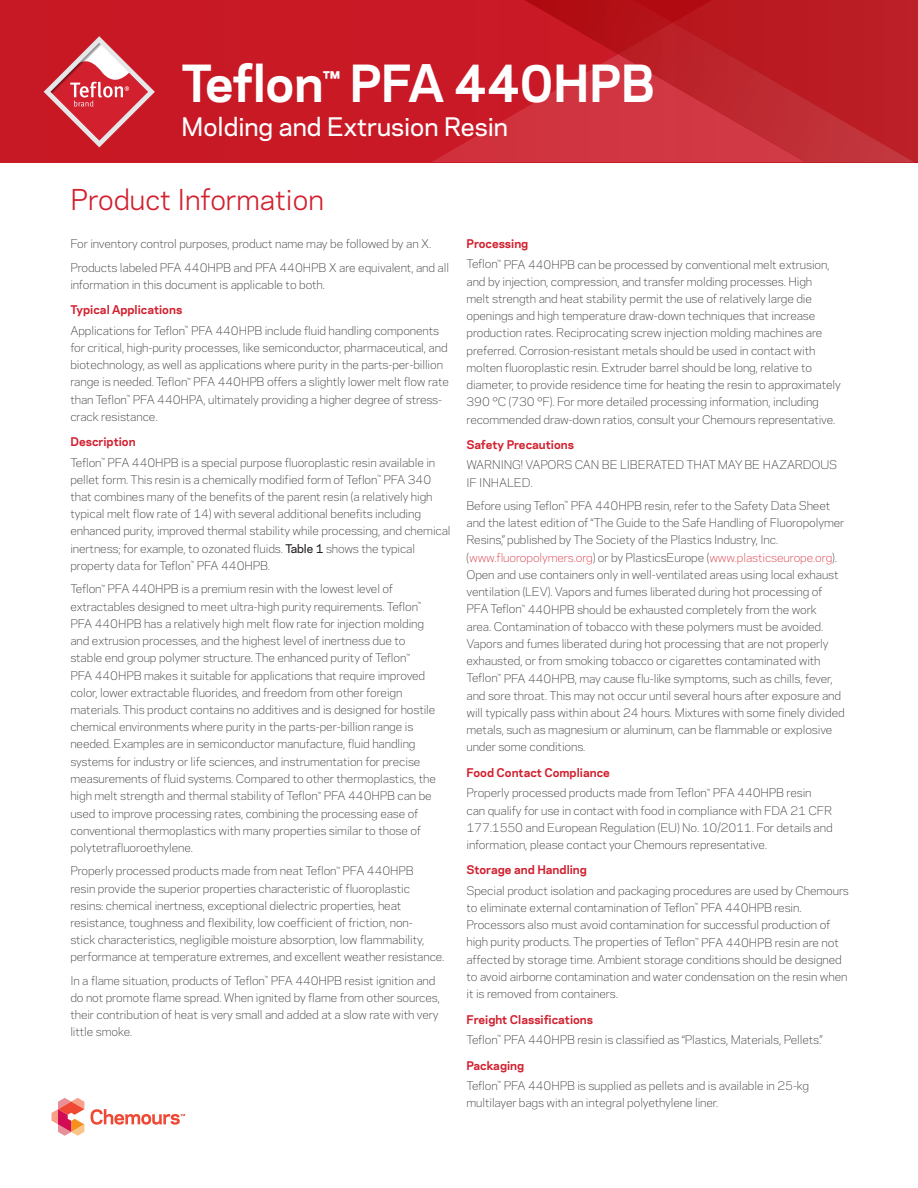
<style>
.page{position:relative;width:918px;height:1188px;background:#fff}
.page>*{position:absolute;margin:0;border:0;box-sizing:border-box;transform-origin:0 0}
.t1{font:700 48px "Chemours Sans";letter-spacing:-.01em;color:#fff}
.t2{font:27px "Chemours Sans";color:#d2202f}
.t3{font:500 24px "Chemours Sans";color:#fff}
.t4{font:300 11.25px/17.2px "Chemours Sans";letter-spacing:-.01em;color:#231f20}
.t5{font:700 11.25px "Chemours Sans";color:#d2202f}
.s1{font-weight:700;color:#d2202f}
.s2{font-weight:500}
.s3{color:#d2202f}
</style>
<div class="page">
<div style="left:0;top:0;width:918px;height:163px;background:#c81925"></div>
<svg style="left:432px;top:122px;width:69px;height:40px"></svg>
<svg style="left:502px;top:0;width:413px;height:163px"></svg>
<svg style="left:52px;top:1098px;width:32px;height:38px"></svg>
<svg style="left:91px;top:1109px;width:94px;height:16px"></svg>
<svg style="left:44px;top:36px;width:111px;height:111px"></svg>
<h1 class="t1" style="left:182px;top:47px;width:475px">Teflon<sup>™</sup> PFA 440HPB</h1>
<h3 class="t3" style="left:182px;top:109px;width:328px">Molding and Extrusion Resin</h3>
<h2 class="t2" style="left:70px;top:180px;width:255px">Product Information</h2>
<p class="t4" style="left:70px;top:232px;width:380px;line-height:23.2px">For inventory control purposes, product name may be followed by an X.<br>Products labeled PFA 440HPB and PFA 440HPB X are equivalent, and all</p>
<p class="t4" style="left:70px;top:275px;width:256px">information in this document is applicable to both.</p>
<p class="t4" style="left:70px;top:299px;width:370px;line-height:20.2px"><span class="s1">Typical Applications<br></span>Applications for Teflon<sup>™</sup> PFA 440HPB include fluid handling components</p>
<p class="t4" style="left:70px;top:338px;width:380px">for critical, high-purity processes, like semiconductor, pharmaceutical, and biotechnology, as well as applications where purity in the parts-per-billion range is needed. Teflon<sup>™</sup> PFA 440HPB offers a slightly lower melt flow rate than Teflon<sup>™</sup> PFA 440HPA, ultimately providing a higher degree of stress&shy;crack resistance.</p>
<p class="t4" style="left:70px;top:431px;width:366px;line-height:20.2px"><span class="s1">Description<br></span>Teflon<sup>™</sup> PFA 440HPB is a special purpose fluoroplastic resin available in</p>
<p class="t4" style="left:70px;top:470px;width:382px">pellet form. This resin is a chemically modified form of Teflon<sup>™</sup> PFA 340 that combines many of the benefits of the parent resin (a relatively high typical melt flow rate of 14) with several additional benefits including enhanced purity, improved thermal stability while processing, and chemical inertness; for example, to ozonated fluids. <span class="s2">Table 1</span> shows the typical property data for Teflon<sup>™</sup> PFA 440HPB.</p>
<p class="t4" style="left:70px;top:580px;width:367px">Teflon<sup>™</sup> PFA 440HPB is a premium resin with the lowest level of extractables designed to meet ultra-high purity requirements. Teflon<sup>™ </sup>PFA 440HPB has a relatively high melt flow rate for injection molding and extrusion processes, and the highest level of inertness due to stable end group polymer structure. The enhanced purity of Teflon<sup>™<br></sup>PFA 440HPB makes it suitable for applications that require improved color, lower extractable fluorides, and freedom from other foreign materials. This product contains no additives and is designed for hostile chemical environments where purity in the parts-per-billion range is needed. Examples are in semiconductor manufacture, fluid handling systems for industry or life sciences, and instrumentation for precise measurements of fluid systems. Compared to other thermoplastics, the high melt strength and thermal stability of Teflon<sup>™</sup> PFA 440HPB can be used to improve processing rates, combining the processing ease of conventional thermoplastics with many properties similar to those of polytetrafluoroethylene.</p>
<p class="t4" style="left:70px;top:862px;width:376px">Properly processed products made from neat Teflon<sup>™</sup> PFA 440HPB<br>resin provide the superior properties characteristic of fluoroplastic resins: chemical inertness, exceptional dielectric properties, heat resistance, toughness and flexibility, low coefficient of friction, non-<br>stick characteristics, negligible moisture absorption, low flammability, performance at temperature extremes, and excellent weather resistance.</p>
<p class="t4" style="left:70px;top:971px;width:371px">In a flame situation, products of Teflon<sup>™</sup> PFA 440HPB resist ignition and do not promote flame spread. When ignited by flame from other sources, their contribution of heat is very small and added at a slow rate with very little smoke.</p>
<p class="t4" style="left:466px;top:233px;width:365px;line-height:20.2px"><span class="s1">Processing<br></span>Teflon<sup>™</sup> PFA 440HPB can be processed by conventional melt extrusion,</p>
<p class="t4" style="left:466px;top:272px;width:376px">and by injection, compression, and transfer molding processes. High<br>melt strength and heat stability permit the use of relatively large die openings and high temperature draw-down techniques that increase production rates. Reciprocating screw injection molding machines are preferred. Corrosion-resistant metals should be used in contact with molten fluoroplastic resin. Extruder barrel should be long, relative to diameter, to provide residence time for heating the resin to approximately 390 °C (730 °F). For more detailed processing information, including recommended draw-down ratios, consult your Chemours representative.</p>
<p class="t5" style="left:466px;top:436px;width:109px">Safety Precautions</p>
<p class="t4" style="left:466px;top:456px;width:372px">WARNING! VAPORS CAN BE LIBERATED THAT MAY BE HAZARDOUS<br>IF INHALED.</p>
<p class="t4" style="left:466px;top:496px;width:380px">Before using Teflon<sup>™</sup> PFA 440HPB resin, refer to the Safety Data Sheet and the latest edition of “The Guide to the Safe Handling of Fluoropolymer Resins,” published by The Society of the Plastics Industry, Inc. (<span class="s3">www.fluoropolymers.org</span>) or by PlasticsEurope (<span class="s3">www.plasticseurope.org</span>).<br>Open and use containers only in well-ventilated areas using local exhaust ventilation (LEV). Vapors and fumes liberated during hot processing of PFA Teflon<sup>™</sup> 440HPB should be exhausted completely from the work<br>area. Contamination of tobacco with these polymers must be avoided.<br>Vapors and fumes liberated during hot processing that are not properly exhausted, or from smoking tobacco or cigarettes contaminated with Teflon<sup>™</sup> PFA 440HPB, may cause flu-like symptoms, such as chills, fever, and sore throat. This may not occur until several hours after exposure and will typically pass within about 24 hours. Mixtures with some finely divided metals, such as magnesium or aluminum, can be flammable or explosive under some conditions.</p>
<p class="t4" style="left:466px;top:762px;width:347px;line-height:20.2px"><span class="s1">Food Contact Compliance<br></span>Properly processed products made from Teflon<sup>™</sup> PFA 440HPB resin</p>
<p class="t4" style="left:466px;top:801px;width:368px;text-align:justify">can qualify for use in contact with food in compliance with FDA 21 CFR 177.1550 and European Regulation (EU) No. 10/2011. For details and information, please contact your Chemours representative.</p>
<p class="t5" style="left:466px;top:862px;width:122px">Storage and Handling</p>
<p class="t4" style="left:466px;top:881px;width:384px">Special product isolation and packaging procedures are used by Chemours to eliminate external contamination of Teflon<sup>™</sup> PFA 440HPB resin.<br>Processors also must avoid contamination for successful production of high purity products. The properties of Teflon<sup>™</sup> PFA 440HPB resin are not affected by storage time. Ambient storage conditions should be designed to avoid airborne contamination and water condensation on the resin when it is removed from containers.</p>
<p class="t4" style="left:466px;top:1009px;width:358px;line-height:20.2px"><span class="s1">Freight Classifications<br></span>Teflon<sup>™</sup> PFA 440HPB resin is classified as “Plastics, Materials, Pellets.”</p>
<p class="t4" style="left:466px;top:1054px;width:344px;line-height:20.2px"><span class="s1">Packaging<br></span>Teflon<sup>™</sup> PFA 440HPB is supplied as pellets and is available in 25-kg</p>
<p class="t4" style="left:466px;top:1093px;width:253px">multilayer bags with an integral polyethylene liner.</p>
</div>
